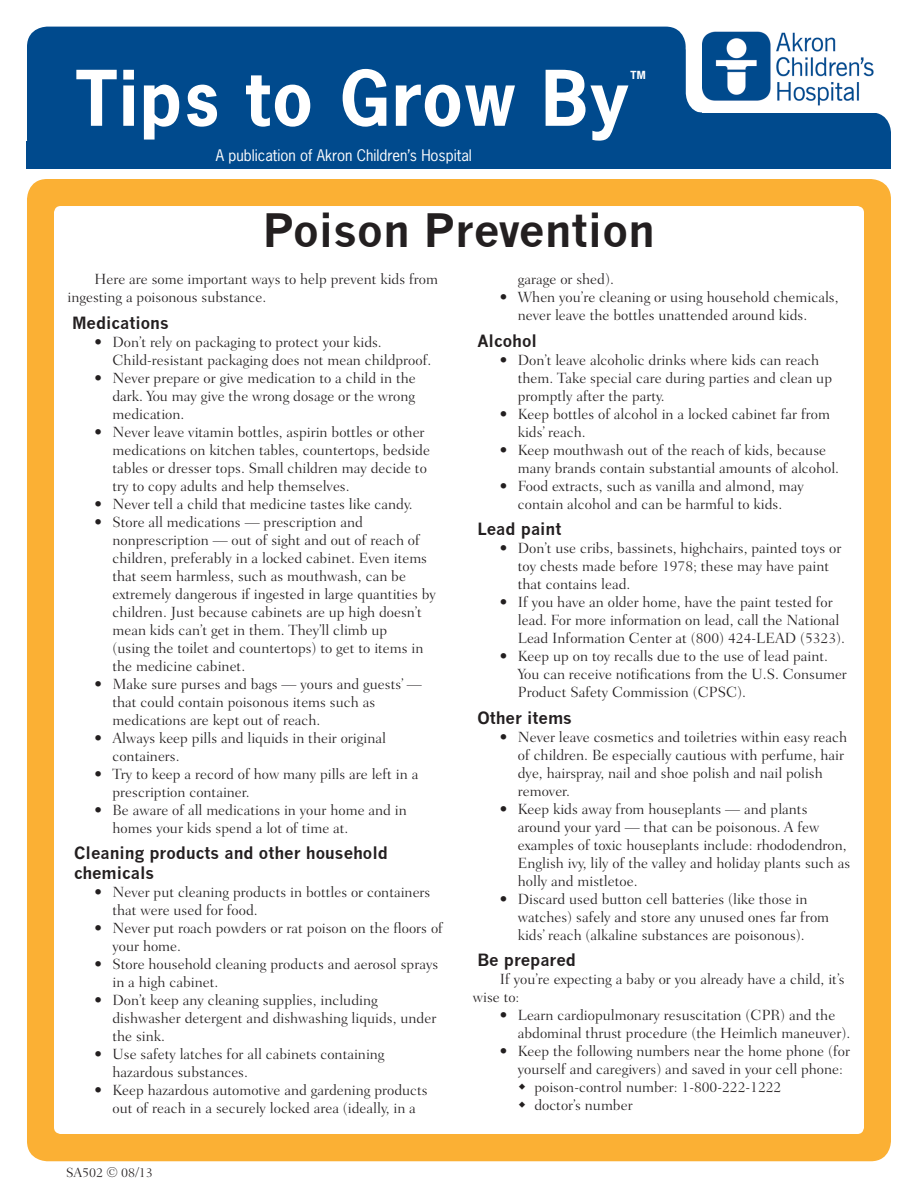
<style>
.page{position:relative;width:918px;height:1188px;background:#fff}
.page>*{position:absolute;margin:0;border:0;box-sizing:border-box;transform-origin:0 0}
.t1{font:700 72px "News Gothic Std";letter-spacing:.03em;color:#fff}
.t2{font:700 45px "News Gothic";color:#231f20}
.t3{font:700 16.5px/19.8px "News Gothic";color:#231f20}
.t4{font:300 15px/18px "Fairfield LT Std";color:#231f20}
.t5{font:15px "News Gothic Std";color:#fff}
.t6{font:300 13.5px "Fairfield LT Std";color:#231f20}
.t7{font:700 10.5px "News Gothic Std";color:#fff}
</style>
<div class="page">
<div style="left:27px;top:179px;width:864px;height:982px;background:#fbb034;border-radius:20px"></div>
<div style="left:54px;top:206px;width:810px;height:928px;background:#fff;border-radius:7px"></div>
<div style="left:27px;top:27px;width:659px;height:133px;background:#004a8d;border-radius:20px"></div>
<div style="left:565px;top:49px;width:310px;height:111px;background:#004a8d;border-radius:20px"></div>
<div style="left:27px;top:142px;width:864px;height:27px;background:#004a8d"></div>
<div style="left:686px;top:27px;width:209px;height:86px;background:#fff;border-radius:20px"></div>
<div style="left:584px;top:112px;width:307px;height:57px;background:#004a8d;border-radius:20px"></div>
<img style="left:702px;top:31px;width:172px;height:75px">
<h1 class="t1" style="left:76px;top:51px;width:554px">Tips to Grow By</h1>
<p class="t7" style="left:631px;top:68px;width:17px">TM</p>
<p class="t5" style="left:216px;top:145px;width:258px">A publication of Akron Children’s Hospital</p>
<h2 class="t2" style="left:263px;top:203px;width:393px">Poison Prevention</h2>
<p class="t4" style="left:68px;top:270px;width:372px;text-indent:27px">Here are some important ways to help prevent kids from ingesting a poisonous substance.</p>
<p class="t3" style="left:72px;top:312px;width:98px">Medications</p>
<p class="t4" style="left:113px;top:333px;width:320px;text-indent:-18px">• Don’t rely on packaging to protect your kids.<br>Child-resistant packaging does not mean childproof.</p>
<p class="t4" style="left:113px;top:369px;width:305px;text-align:justify;text-indent:-18px">• Never prepare or give medication to a child in the dark. You may give the wrong dosage or the wrong medication.</p>
<p class="t4" style="left:113px;top:423px;width:319px;text-indent:-18px">• Never leave vitamin bottles, aspirin bottles or other medications on kitchen tables, countertops, bedside tables or dresser tops. Small children may decide to try to copy adults and help themselves.</p>
<p class="t4" style="left:95px;top:495px;width:320px">• Never tell a child that medicine tastes like candy.</p>
<p class="t4" style="left:113px;top:513px;width:325px;text-indent:-18px">• Store all medications — prescription and nonprescription — out of sight and out of reach of children, preferably in a locked cabinet. Even items that seem harmless, such as mouthwash, can be extremely dangerous if ingested in large quantities by children. Just because cabinets are up high doesn’t mean kids can’t get in them. They’ll climb up<br>(using the toilet and countertops) to get to items in the medicine cabinet.</p>
<p class="t4" style="left:113px;top:675px;width:311px;text-indent:-18px">• Make sure purses and bags — yours and guests’ — that could contain poisonous items such as medications are kept out of reach.</p>
<p class="t4" style="left:113px;top:729px;width:275px;text-indent:-18px">• Always keep pills and liquids in their original containers.</p>
<p class="t4" style="left:113px;top:765px;width:307px;text-indent:-18px">• Try to keep a record of how many pills are left in a prescription container.</p>
<p class="t4" style="left:113px;top:801px;width:296px;text-indent:-18px">• Be aware of all medications in your home and in homes your kids spend a lot of time at.</p>
<p class="t3" style="left:74px;top:843px;width:315px">Cleaning products and other household chemicals</p>
<p class="t4" style="left:112px;top:883px;width:319px;text-indent:-18px">• Never put cleaning products in bottles or containers that were used for food.</p>
<p class="t4" style="left:112px;top:919px;width:332px;text-indent:-18px">• Never put roach powders or rat poison on the floors of your home.</p>
<p class="t4" style="left:112px;top:955px;width:327px;text-indent:-18px">• Store household cleaning products and aerosol sprays in a high cabinet.</p>
<p class="t4" style="left:112px;top:991px;width:325px;text-indent:-18px">• Don’t keep any cleaning supplies, including dishwasher detergent and dishwashing liquids, under the sink.</p>
<p class="t4" style="left:113px;top:1045px;width:274px;text-indent:-18px">• Use safety latches for all cabinets containing hazardous substances.</p>
<p class="t4" style="left:95px;top:1081px;width:335px;text-align:center">• Keep hazardous automotive and gardening products out of reach in a securely locked area (ideally, in a</p>
<p class="t4" style="left:518px;top:270px;width:98px">garage or shed).</p>
<p class="t4" style="left:518px;top:288px;width:322px;text-indent:-18px">• When you’re cleaning or using household chemicals, never leave the bottles unattended around kids.</p>
<p class="t3" style="left:477px;top:330px;width:61px">Alcohol</p>
<p class="t4" style="left:518px;top:351px;width:316px;text-indent:-18px">• Don’t leave alcoholic drinks where kids can reach them. Take special care during parties and clean up promptly after the party.</p>
<p class="t4" style="left:518px;top:405px;width:314px;text-indent:-18px">• Keep bottles of alcohol in a locked cabinet far from kids’ reach.</p>
<p class="t4" style="left:518px;top:441px;width:323px;text-indent:-18px">• Keep mouthwash out of the reach of kids, because many brands contain substantial amounts of alcohol.</p>
<p class="t4" style="left:500px;top:477px;width:306px;text-align:center">• Food extracts, such as vanilla and almond, may contain alcohol and can be harmful to kids.</p>
<p class="t3" style="left:477px;top:519px;width:86px">Lead paint</p>
<p class="t4" style="left:518px;top:539px;width:325px;text-indent:-18px">• Don’t use cribs, bassinets, highchairs, painted toys or toy chests made before 1978; these may have paint that contains lead.</p>
<p class="t4" style="left:518px;top:593px;width:329px;text-indent:-18px">• If you have an older home, have the paint tested for lead. For more information on lead, call the National<br>Lead Information Center at (800) 424-LEAD (5323).</p>
<p class="t4" style="left:518px;top:647px;width:331px;text-indent:-18px">• Keep up on toy recalls due to the use of lead paint.<br>You can receive notifications from the U.S. Consumer<br>Product Safety Commission (CPSC).</p>
<p class="t3" style="left:477px;top:708px;width:96px">Other items</p>
<p class="t4" style="left:518px;top:728px;width:331px;text-indent:-18px">• Never leave cosmetics and toiletries within easy reach of children. Be especially cautious with perfume, hair dye, hairspray, nail and shoe polish and nail polish remover.</p>
<p class="t4" style="left:518px;top:800px;width:334px;text-indent:-18px">• Keep kids away from houseplants — and plants around your yard — that can be poisonous. A few examples of toxic houseplants include: rhododendron, English ivy, lily of the valley and holiday plants such as holly and mistletoe.</p>
<p class="t4" style="left:518px;top:890px;width:313px;text-indent:-18px">• Discard used button cell batteries (like those in watches) safely and store any unused ones far from kids’ reach (alkaline substances are poisonous).</p>
<p class="t3" style="left:477px;top:950px;width:100px">Be prepared</p>
<p class="t4" style="left:473px;top:970px;width:373px;text-indent:27px">If you’re expecting a baby or you already have a child, it’s wise to:</p>
<p class="t4" style="left:518px;top:1006px;width:334px;text-indent:-18px">• Learn cardiopulmonary resuscitation (CPR) and the abdominal thrust procedure (the Heimlich maneuver).</p>
<p class="t4" style="left:500px;top:1042px;width:352px">• Keep the following numbers near the home phone (for</p>
<p class="t4" style="left:518px;top:1060px;width:327px">yourself and caregivers) and saved in your cell phone:</p>
<p class="t4" style="left:534px;top:1078px;width:248px">poison-control number: 1-800-222-1222</p>
<p class="t4" style="left:534px;top:1096px;width:100px">doctor’s number</p>
<p class="t6" style="left:66px;top:1165px;width:88px">SA502 © 08/13</p>
</div>
